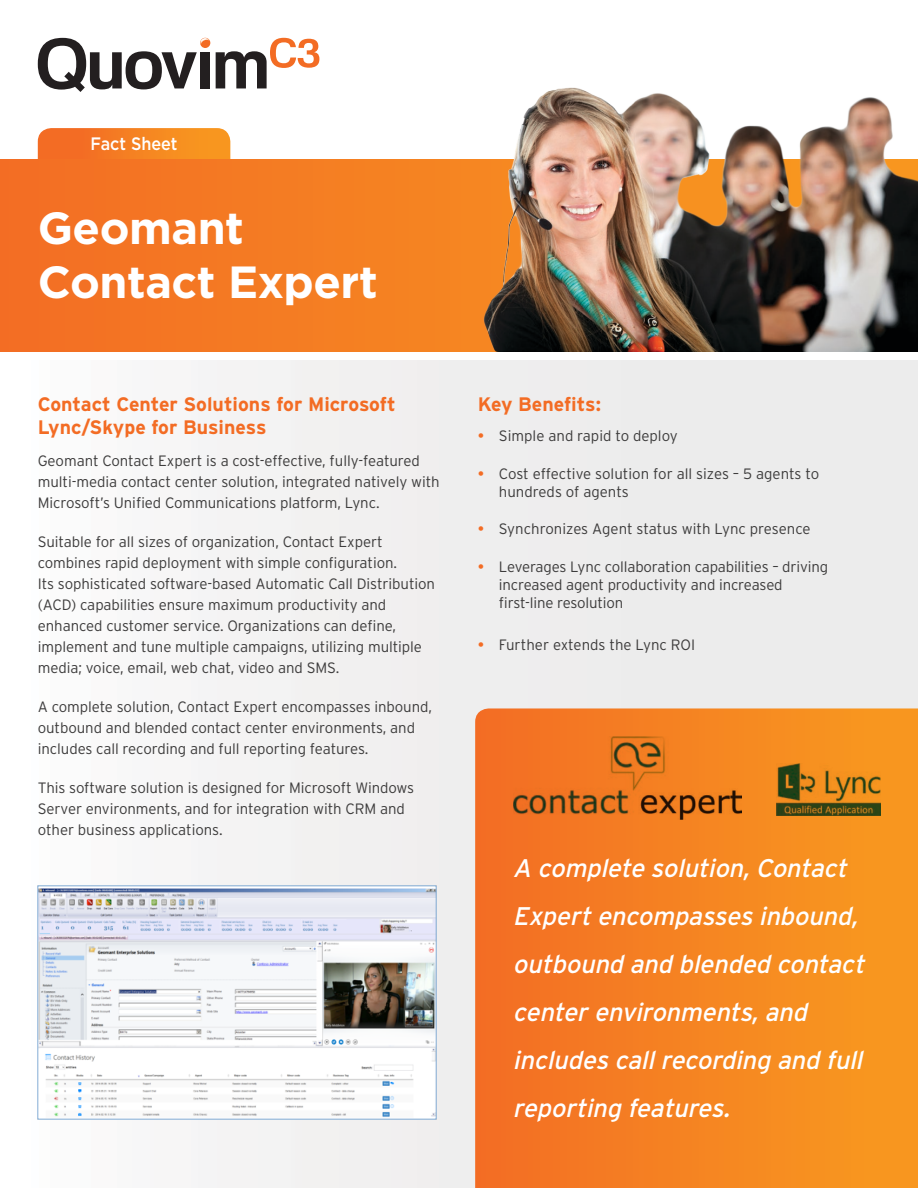
<style>
.page{position:relative;width:918px;height:1188px;background:#fff}
.page>*{position:absolute;margin:0;border:0;box-sizing:border-box;transform-origin:0 0}
.t1{font:700 45px/54px "Gotham";letter-spacing:-.01em;color:#fff}
.t2{font:italic 25.5px/48px "Interstate";color:#fff}
.t3{font:700 19.5px/23.4px "Interstate";color:#f36c24}
.t4{font:500 18px "Gotham";color:#fff;scale:.9 1}
.t5{font:300 15px/21px "Interstate";letter-spacing:-.005em;color:#3d3c3c}
.s1{font-weight:400;color:#f36c24}
</style>
<div class="page">
<div style="left:0;top:361px;width:918px;height:827px;background:linear-gradient(to right,#f9f9f9,#e8e8e8)"></div>
<svg style="left:38px;top:128px;width:192px;height:31px;background:#f58225"></svg>
<div style="left:0;top:159px;width:918px;height:193px;background:#f47a23"></div>
<svg style="left:216px;top:38px;width:103px;height:50px"></svg>
<svg style="left:38px;top:38px;width:172px;height:54px"></svg>
<svg style="left:475px;top:708px;width:443px;height:480px;background:#f58421"></svg>
<img style="left:482px;top:87px;width:436px;height:265px">
<img style="left:38px;top:886px;width:399px;height:234px">
<img style="left:513px;top:736px;width:229px;height:84px">
<img style="left:777px;top:763px;width:103px;height:52px">
<p class="t4" style="left:91px;top:132px;width:98px">Fact Sheet</p>
<h1 class="t1" style="left:38px;top:201px;width:341px">Geomant<br>Contact Expert</h1>
<h3 class="t3" style="left:38px;top:392px;width:359px">Contact Center Solutions for Microsoft<br>Lync/Skype for Business</h3>
<p class="t5" style="left:38px;top:450px;width:403px">Geomant Contact Expert is a cost-effective, fully-featured multi-media contact center solution, integrated natively with<br>Microsoft’s Unified Communications platform, Lync.</p>
<p class="t5" style="left:38px;top:531px;width:399px">Suitable for all sizes of organization, Contact Expert combines rapid deployment with simple configuration.<br>Its sophisticated software-based Automatic Call Distribution (ACD) capabilities ensure maximum productivity and enhanced customer service. Organizations can define, implement and tune multiple campaigns, utilizing multiple media; voice, email, web chat, video and SMS.</p>
<p class="t5" style="left:38px;top:696px;width:396px">A complete solution, Contact Expert encompasses inbound, outbound and blended contact center environments, and includes call recording and full reporting features.</p>
<p class="t5" style="left:38px;top:777px;width:378px">This software solution is designed for Microsoft Windows<br>Server environments, and for integration with CRM and other business applications.</p>
<h3 class="t3" style="left:478px;top:392px;width:125px">Key Benefits:</h3>
<p class="t5" style="left:478px;top:425px;width:201px"><span class="s1">•</span> Simple and rapid to deploy</p>
<p class="t5" style="left:499px;top:464px;width:322px;line-height:18px;text-indent:-21px"><span class="s1">•</span> Cost effective solution for all sizes – 5 agents to hundreds of agents</p>
<p class="t5" style="left:478px;top:518px;width:334px"><span class="s1">•</span> Synchronizes Agent status with Lync presence</p>
<p class="t5" style="left:499px;top:557px;width:331px;line-height:18px;text-indent:-21px"><span class="s1">•</span> Leverages Lync collaboration capabilities – driving increased agent productivity and increased first-line resolution</p>
<p class="t5" style="left:478px;top:634px;width:219px"><span class="s1">•</span> Further extends the Lync ROI</p>
<h2 class="t2" style="left:513px;top:844px;width:359px">A complete solution,Contact<br>Expertencompasses inbound, outbound and blended contact centerenvironments,and includes callrecording and full reporting features.</h2>
</div>
